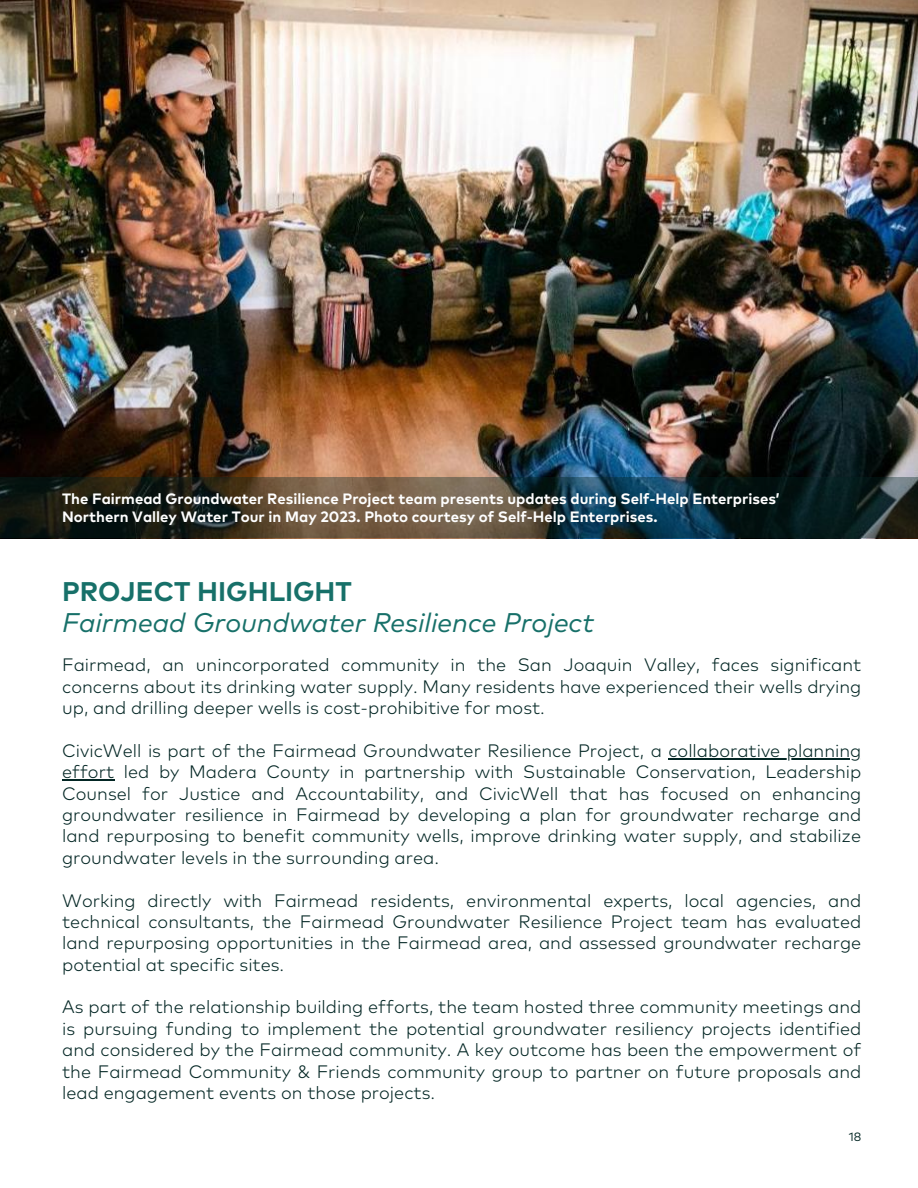
<style>
.page{position:relative;width:918px;height:1188px;background:#fff}
.page>*{position:absolute;margin:0;border:0;box-sizing:border-box;transform-origin:0 0}
.t1{font:italic 27px "Mark Pro";color:#177069}
.t2{font:700 27px "Mark Pro";color:#177069}
.t3{font:300 18px/21.3px "Mark Pro";color:#032624;text-align:justify}
.t4{font:700 15px/18px "Mark Pro";color:#fefefe}
.t5{font:12px "Mark Pro";color:#032624}
</style>
<div class="page">
<img style="left:0;top:0;width:918px;height:477px">
<svg style="left:0;top:477px;width:918px;height:61px;background:#303731"></svg>
<hr style="left:668px;top:758px;width:193px;height:1px;background:#032624">
<hr style="left:62px;top:779px;width:52px;height:2px;background:#032624">
<p class="t4" style="left:62px;top:490px;width:719px">The Fairmead Groundwater Resilience Project team presents updates during Self-Help Enterprises’<br>Northern Valley Water Tour in May 2023. Photo courtesy of Self-Help Enterprises.</p>
<h1 class="t2" style="left:62px;top:579px;width:291px">PROJECT HIGHLIGHT</h1>
<h1 class="t1" style="left:62px;top:611px;width:534px">Fairmead Groundwater Resilience Project</h1>
<p class="t3" style="left:62px;top:656px;width:801px">Fairmead, an unincorporated community in the San Joaquin Valley, faces significant concerns about its drinking water supply. Many residents have experienced their wells drying up, and drilling deeper wells is cost-prohibitive for most.</p>
<p class="t3" style="left:62px;top:741px;width:801px">CivicWell is part of the Fairmead Groundwater Resilience Project, a collaborative planning effort led by Madera County in partnership with Sustainable Conservation, Leadership Counsel for Justice and Accountability, and CivicWell that has focused on enhancing groundwater resilience in Fairmead by developing a plan for groundwater recharge and land repurposing to benefit community wells, improve drinking water supply, and stabilize groundwater levels in the surrounding area.</p>
<p class="t3" style="left:62px;top:891px;width:801px">Working directly with Fairmead residents, environmental experts, local agencies, and technical consultants, the Fairmead Groundwater Resilience Project team has evaluated land repurposing opportunities in the Fairmead area, and assessed groundwater recharge potential at specific sites.</p>
<p class="t3" style="left:62px;top:998px;width:801px">As part of the relationship building efforts, the team hosted three community meetings and is pursuing funding to implement the potential groundwater resiliency projects identified and considered by the Fairmead community. A key outcome has been the empowerment of the Fairmead Community &amp; Friends community group to partner on future proposals and lead engagement events on those projects.</p>
<p class="t5" style="left:849px;top:1132px;width:14px">18</p>
</div>
